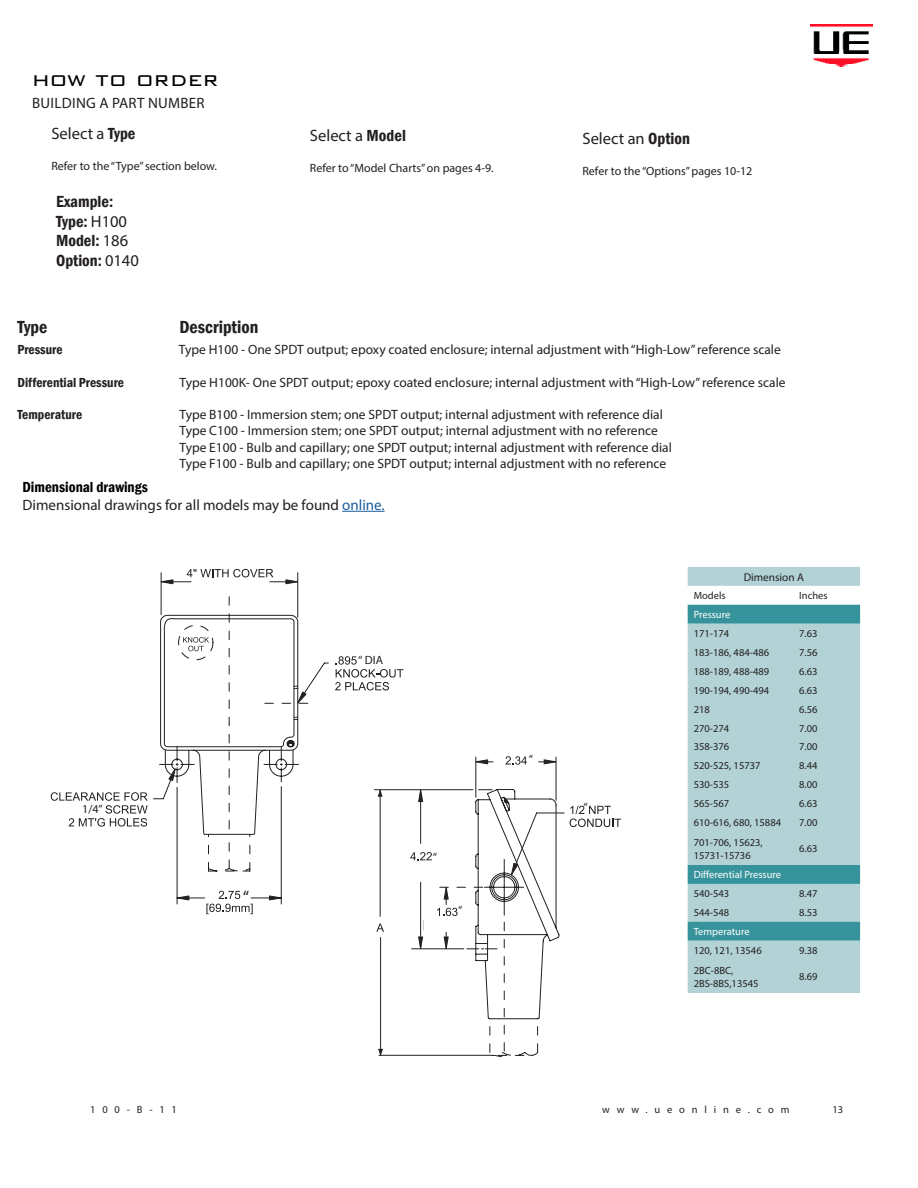
<style>
.page{position:relative;width:918px;height:1188px;background:#fff}
.page>*{position:absolute;margin:0;border:0;box-sizing:border-box;transform-origin:0 0}
.t1{font:300 25.5px "Bank Gothic BT";color:#000}
.t2{font:600 condensed 18px "Franklin Gothic";color:#231f20}
.t3{font:18px "Myriad Pro";color:#231f20}
.t4{font:16.5px "Myriad Pro";color:#231f20}
.t5{font:600 condensed 16.5px/19.8px "Franklin Gothic";color:#231f20}
.t6{font:15px "Myriad Pro";color:#231f20}
.t7{font:600 condensed 15px "Franklin Gothic";color:#000}
.t8{font:15px "Myriad Pro";letter-spacing:.02em;color:#231f20}
.t9{font:13.5px/16.2px "Myriad Pro";color:#231f20}
.t10{font:600 condensed 13.5px "Franklin Gothic";color:#231f20}
.t11{font:12px "Myriad Pro";color:#231f20}
.t12{font:11.25px "Myriad Pro";color:#231f20}
.t13{font:10.5px/12.6px "Myriad Pro";color:#231f20}
.t14{font:10.5px "Myriad Pro";color:#fff}
.t15{font:10.5px "Myriad Pro";letter-spacing:.65em;color:#231f20}
.t16{font:10.5px "Myriad Pro";letter-spacing:.65em;color:#231f20}
.s1{font-family:"Franklin Gothic";font-weight:600;font-stretch:condensed}
.s2{font-family:"Myriad Pro";font-weight:400;font-stretch:normal}
.s3{color:#175d9e}
</style>
<div class="page">
<img style="left:810px;top:24px;width:63px;height:42px">
<hr style="left:342px;top:511px;width:43px;height:1px;background:#175d9e">
<svg style="left:688px;top:567px;width:172px;height:426px;fill:#b2d2d6"></svg>
<svg style="left:688px;top:605px;width:172px;height:336px;background:#9dc7cc"></svg>
<svg style="left:153px;top:662px;width:176px;height:243px"></svg>
<svg style="left:50px;top:792px;width:98px;height:35px"></svg>
<svg style="left:335px;top:656px;width:69px;height:34px"></svg>
<svg style="left:206px;top:891px;width:47px;height:23px"></svg>
<svg style="left:157px;top:569px;width:155px;height:303px"></svg>
<svg style="left:374px;top:789px;width:129px;height:268px"></svg>
<svg style="left:378px;top:1049px;width:5px;height:8px"></svg>
<svg style="left:377px;top:789px;width:6px;height:8px"></svg>
<svg style="left:376px;top:924px;width:8px;height:8px"></svg>
<svg style="left:395px;top:756px;width:227px;height:300px"></svg>
<div style="left:33px;top:803px;width:69px;height:13px;background:#fff"></div>
<div style="left:360px;top:655px;width:73px;height:13px;background:#fff"></div>
<div style="left:202px;top:580px;width:56px;height:13px;background:#fff"></div>
<div style="left:491px;top:769px;width:55px;height:13px;background:#fff"></div>
<div style="left:390px;top:864px;width:62px;height:15px;background:#fff"></div>
<div style="left:424px;top:919px;width:48px;height:13px;background:#fff"></div>
<h1 class="t1" style="left:32px;top:62px;width:188px">how to order</h1>
<p class="t8" style="left:32px;top:96px;width:174px">BUILDING A PART NUMBER</p>
<p class="t4" style="left:51px;top:126px;width:86px">Select a <span class="s1">Type</span></p>
<p class="t11" style="left:51px;top:160px;width:167px">Refer to the “Type” section below.</p>
<p class="t5" style="left:56px;top:192px;width:84px">Example:<br>Type: <span class="s2">H100<br></span>Model: <span class="s2">186<br></span>Option: <span class="s2">0140</span></p>
<p class="t4" style="left:310px;top:127px;width:98px">Select a <span class="s1">Model</span></p>
<p class="t11" style="left:310px;top:161px;width:185px">Refer to “Model Charts” on pages 4-9.</p>
<p class="t4" style="left:582px;top:130px;width:109px">Select an <span class="s1">Option</span></p>
<p class="t11" style="left:582px;top:165px;width:171px">Refer to the “Options” pages 10-12</p>
<h2 class="t2" style="left:17px;top:319px;width:31px">Type</h2>
<h2 class="t2" style="left:179px;top:319px;width:80px">Description</h2>
<p class="t10" style="left:17px;top:344px;width:47px">Pressure</p>
<p class="t9" style="left:179px;top:342px;width:603px">Type H100 - One SPDT output; epoxy coated enclosure; internal adjustment with “High-Low” reference scale</p>
<p class="t10" style="left:17px;top:377px;width:108px">Differential Pressure</p>
<p class="t9" style="left:179px;top:374px;width:608px">Type H100K- One SPDT output; epoxy coated enclosure; internal adjustment with “High-Low” reference scale</p>
<p class="t10" style="left:17px;top:409px;width:66px">Temperature</p>
<p class="t9" style="left:179px;top:407px;width:494px">Type B100 - Immersion stem; one SPDT output; internal adjustment with reference dial Type C100 - Immersion stem; one SPDT output; internal adjustment with no reference Type E100 - Bulb and capillary; one SPDT output; internal adjustment with reference dial Type F100 - Bulb and capillary; one SPDT output; internal adjustment with no reference</p>
<p class="t7" style="left:23px;top:480px;width:127px">Dimensional drawings</p>
<p class="t6" style="left:23px;top:497px;width:364px">Dimensional drawings for all models may be found <span class="s3">online.</span></p>
<p class="t11" style="left:82px;top:803px;width:22px">1/4”</p>
<h2 class="t3" style="left:243px;top:887px;width:8px">“</h2>
<p class="t11" style="left:358px;top:654px;width:26px">“ DIA</p>
<p class="t11" style="left:433px;top:850px;width:6px">“</p>
<p class="t11" style="left:458px;top:904px;width:6px">“</p>
<p class="t11" style="left:529px;top:753px;width:6px">“</p>
<p class="t11" style="left:584px;top:801px;width:6px">“</p>
<p class="t12" style="left:744px;top:571px;width:62px">Dimension A</p>
<p class="t13" style="left:694px;top:590px;width:34px">Models</p>
<p class="t13" style="left:799px;top:590px;width:30px">Inches</p>
<p class="t14" style="left:694px;top:609px;width:38px">Pressure</p>
<p class="t13" style="left:694px;top:627px;width:37px">171-174</p>
<p class="t13" style="left:799px;top:627px;width:20px">7.63</p>
<p class="t13" style="left:694px;top:646px;width:77px">183-186, 484-486</p>
<p class="t13" style="left:799px;top:646px;width:20px">7.56</p>
<p class="t13" style="left:694px;top:665px;width:77px">188-189, 488-489</p>
<p class="t13" style="left:799px;top:665px;width:20px">6.63</p>
<p class="t13" style="left:694px;top:684px;width:77px">190-194, 490-494</p>
<p class="t13" style="left:799px;top:684px;width:20px">6.63</p>
<p class="t13" style="left:694px;top:703px;width:18px">218</p>
<p class="t13" style="left:799px;top:703px;width:20px">6.56</p>
<p class="t13" style="left:694px;top:722px;width:37px">270-274</p>
<p class="t13" style="left:799px;top:722px;width:20px">7.00</p>
<p class="t13" style="left:694px;top:741px;width:37px">358-376</p>
<p class="t13" style="left:799px;top:741px;width:20px">7.00</p>
<p class="t13" style="left:694px;top:760px;width:68px">520-525, 15737</p>
<p class="t13" style="left:799px;top:760px;width:20px">8.44</p>
<p class="t13" style="left:694px;top:779px;width:37px">530-535</p>
<p class="t13" style="left:799px;top:779px;width:20px">8.00</p>
<p class="t13" style="left:694px;top:798px;width:37px">565-567</p>
<p class="t13" style="left:799px;top:798px;width:20px">6.63</p>
<p class="t13" style="left:694px;top:816px;width:89px">610-616, 680, 15884</p>
<p class="t13" style="left:799px;top:816px;width:20px">7.00</p>
<p class="t13" style="left:694px;top:836px;width:71px">701-706, 15623,<br>15731-15736</p>
<p class="t13" style="left:799px;top:843px;width:20px">6.63</p>
<p class="t14" style="left:694px;top:870px;width:89px">Differential Pressure</p>
<p class="t13" style="left:694px;top:888px;width:37px">540-543</p>
<p class="t13" style="left:799px;top:888px;width:20px">8.47</p>
<p class="t13" style="left:694px;top:907px;width:37px">544-548</p>
<p class="t13" style="left:799px;top:907px;width:20px">8.53</p>
<p class="t14" style="left:694px;top:926px;width:57px">Temperature</p>
<p class="t13" style="left:694px;top:944px;width:70px">120, 121, 13546</p>
<p class="t13" style="left:799px;top:944px;width:20px">9.38</p>
<p class="t13" style="left:694px;top:964px;width:66px">2BC-8BC,<br>2BS-8BS,13545</p>
<p class="t13" style="left:799px;top:971px;width:20px">8.69</p>
<p class="t16" style="left:90px;top:1103px;width:88px">100-B-11</p>
<p class="t15" style="left:602px;top:1104px;width:189px">www.ueonline.com</p>
<p class="t16" style="left:832px;top:1103px;width:12px">13</p>
</div>
